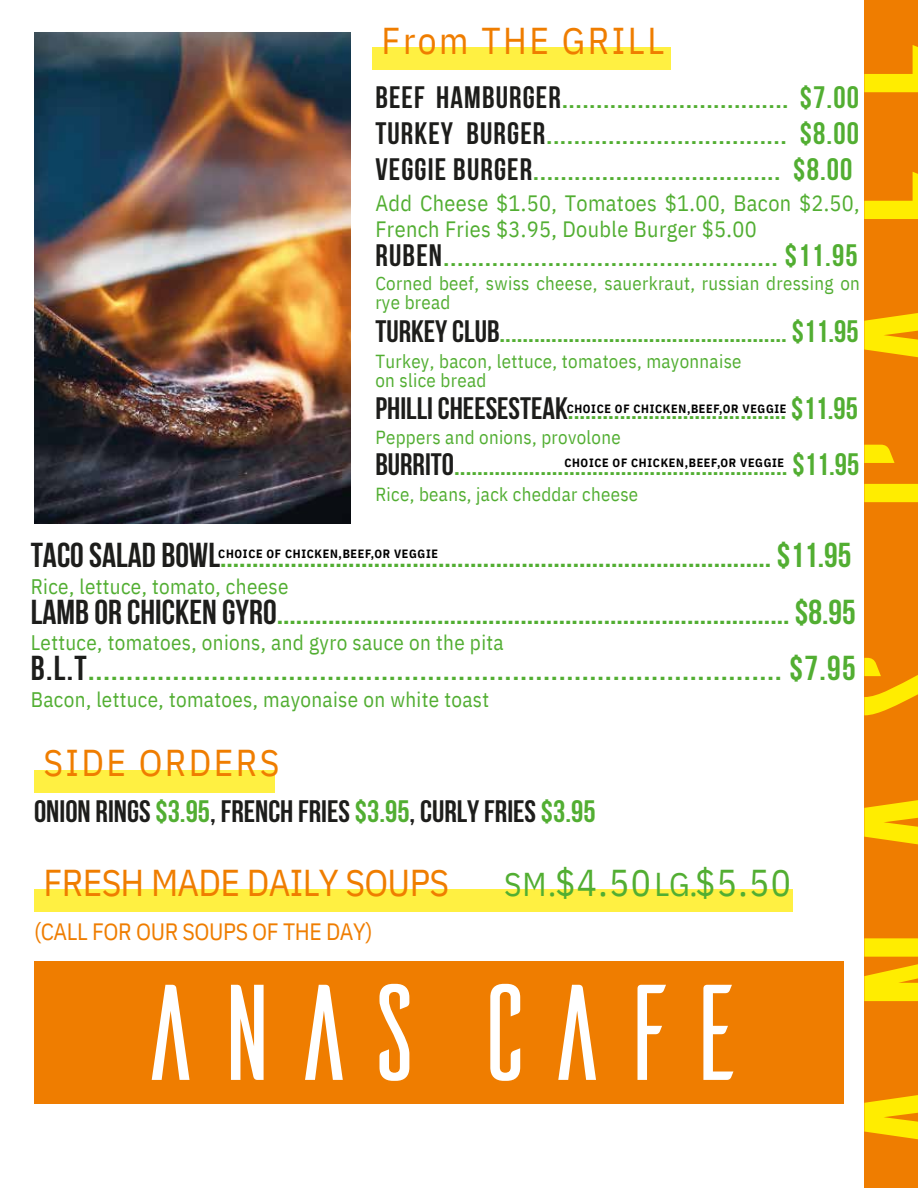
<style>
.page{position:relative;width:918px;height:1188px;background:#fff}
.page>*{position:absolute;margin:0;border:0;box-sizing:border-box;transform-origin:0 0}
.t1{font:37.35px "IBM Plex Sans Cond";letter-spacing:.065em;color:#ef7d00}
.t2{font:37.35px "IBM Plex Sans Cond";letter-spacing:-.015em;color:#ef7d00}
.t3{font:37.35px "IBM Plex Sans Cond";color:#52ae32}
.t4{font:700 34.5px "Bebas Neue";color:#52ae32}
.t5{font:33px "IBM Plex Sans Cond";color:#52ae32}
.t6{font:700 30.9px/36px "Bebas Neue";letter-spacing:.035em;color:#52ae32;text-align:justify}
.t7{font:700 30.9px "Bebas Neue";color:#52ae32}
.t8{font:700 30.9px "Bebas Neue";color:#1d1d1b}
.t9{font:23.55px "IBM Plex Sans Cond";letter-spacing:-.015em;color:#ef7d00}
.t10{font:22.2px/25.8px "IBM Plex Sans Cond";letter-spacing:.015em;color:#52ae32}
.t11{font:21px "IBM Plex Sans Cond";letter-spacing:.015em;color:#52ae32}
.t12{font:18.9px/19.2px "IBM Plex Sans Cond";letter-spacing:.015em;color:#52ae32}
.t13{font:700 12px "IBM Plex Sans Cond";letter-spacing:.055em;color:#000}
.s1{color:#1d1d1b}
.s2{color:#52ae32}
</style>
<div class="page">
<div style="left:34px;top:770px;width:241px;height:22px;background:#fff042"></div>
<div style="left:372px;top:47px;width:298px;height:22px;background:#fff042"></div>
<div style="left:864px;top:0;width:54px;height:1188px;background:#ef7d00"></div>
<svg style="left:864px;top:1095px;width:54px;height:44px"></svg>
<svg style="left:864px;top:938px;width:54px;height:63px"></svg>
<svg style="left:864px;top:800px;width:54px;height:44px"></svg>
<svg style="left:864px;top:658px;width:54px;height:57px"></svg>
<svg style="left:864px;top:445px;width:54px;height:57px"></svg>
<svg style="left:864px;top:313px;width:54px;height:44px"></svg>
<svg style="left:864px;top:172px;width:54px;height:47px"></svg>
<svg style="left:864px;top:45px;width:54px;height:47px"></svg>
<div style="left:34px;top:889px;width:758px;height:22px;background:#fff042"></div>
<img style="left:34px;top:32px;width:316px;height:492px">
<div style="left:35px;top:961px;width:809px;height:142px;background:#ef7d00"></div>
<svg style="left:152px;top:985px;width:38px;height:95px"></svg>
<svg style="left:231px;top:985px;width:33px;height:95px"></svg>
<svg style="left:305px;top:985px;width:38px;height:95px"></svg>
<svg style="left:379px;top:984px;width:30px;height:97px"></svg>
<svg style="left:490px;top:984px;width:30px;height:97px"></svg>
<svg style="left:558px;top:985px;width:38px;height:95px"></svg>
<svg style="left:638px;top:985px;width:28px;height:95px"></svg>
<svg style="left:703px;top:985px;width:30px;height:95px"></svg>
<p class="t1" style="left:382px;top:16px;width:284px">From THE GRILL</p>
<h3 class="t6" style="left:375px;top:83px;width:485px"><span class="s1">BEEF HAMBURGER</span>................................. $7.00<br><span class="s1">TURKEY BURGER</span>................................... $8.00<br><span class="s1">VEGGIE BURGER</span>.................................... $8.00</h3>
<h3 class="t10" style="left:375px;top:190px;width:486px">Add Cheese $1.50, Tomatoes $1.00, Bacon $2.50,<br>French Fries $3.95, Double Burger $5.00</h3>
<h3 class="t6" style="left:375px;top:240px;width:484px"><span class="s1">RUBEN</span>................................................ $11.95</h3>
<h3 class="t12" style="left:375px;top:273px;width:486px">Corned beef, swiss cheese, sauerkraut, russian dressing on rye bread</h3>
<h3 class="t7" style="left:375px;top:319px;width:485px"><span class="s1">TURKEYCLUB</span>..................................................$11.95</h3>
<h3 class="t12" style="left:375px;top:352px;width:368px">Turkey, bacon, lettuce, tomatoes, mayonnaise on slice bread</h3>
<h3 class="t7" style="left:375px;top:396px;width:484px"><span class="s1">PHILLICHEESESTEAK</span>......................................$11.95</h3>
<h3 class="t12" style="left:375px;top:427px;width:247px">Peppers and onions, provolone</h3>
<h3 class="t7" style="left:375px;top:452px;width:485px"><span class="s1">BURRITO</span>..........................................................$11.95</h3>
<h3 class="t12" style="left:375px;top:484px;width:264px">Rice, beans, jack cheddar cheese</h3>
<h1 class="t4" style="left:31px;top:542px;width:822px"><span class="s1">TACOSALAD BOWL</span>......................................................................................$11.95</h1>
<h1 class="t11" style="left:31px;top:572px;width:259px">Rice, lettuce, tomato, cheese</h1>
<h1 class="t4" style="left:31px;top:598px;width:827px"><span class="s1">LAMB OR CHICKEN GYRO</span>................................................................................$8.95</h1>
<h1 class="t11" style="left:31px;top:629px;width:474px">Lettuce, tomatoes, onions, and gyro sauce on the pita</h1>
<h1 class="t4" style="left:31px;top:654px;width:827px"><span class="s1">B.L.T</span>.......................................................................................... $7.95</h1>
<h1 class="t11" style="left:31px;top:685px;width:460px">Bacon, lettuce, tomatoes, mayonaise on white toast</h1>
<h5 class="t13" style="left:567px;top:401px;width:221px">CHOICE OF CHICKEN,BEEF,OR VEGGIE</h5>
<p class="t13" style="left:564px;top:455px;width:221px">CHOICE OF CHICKEN,BEEF,OR VEGGIE</p>
<p class="t13" style="left:218px;top:546px;width:221px">CHOICE OF CHICKEN,BEEF,OR VEGGIE</p>
<h6 class="t1" style="left:44px;top:738px;width:237px">SIDE ORDERS</h6>
<h1 class="t8" style="left:34px;top:799px;width:563px">ONION RINGS <span class="s2">$3.95</span>, FRENCH FRIES <span class="s2">$3.95</span>, CURLYFRIES <span class="s2">$3.95</span></h1>
<p class="t2" style="left:44px;top:857px;width:407px">FRESH MADE DAILY SOUPS</p>
<h4 class="t9" style="left:34px;top:916px;width:340px">(CALL FOR OUR SOUPS OF THE DAY)</h4>
<h2 class="t3" style="left:555px;top:857px;width:97px">$4.50</h2>
<p class="t3" style="left:695px;top:857px;width:97px">$5.50</p>
<h2 class="t5" style="left:504px;top:862px;width:54px">SM.</h2>
<h2 class="t5" style="left:654px;top:862px;width:45px">LG.</h2>
</div>
